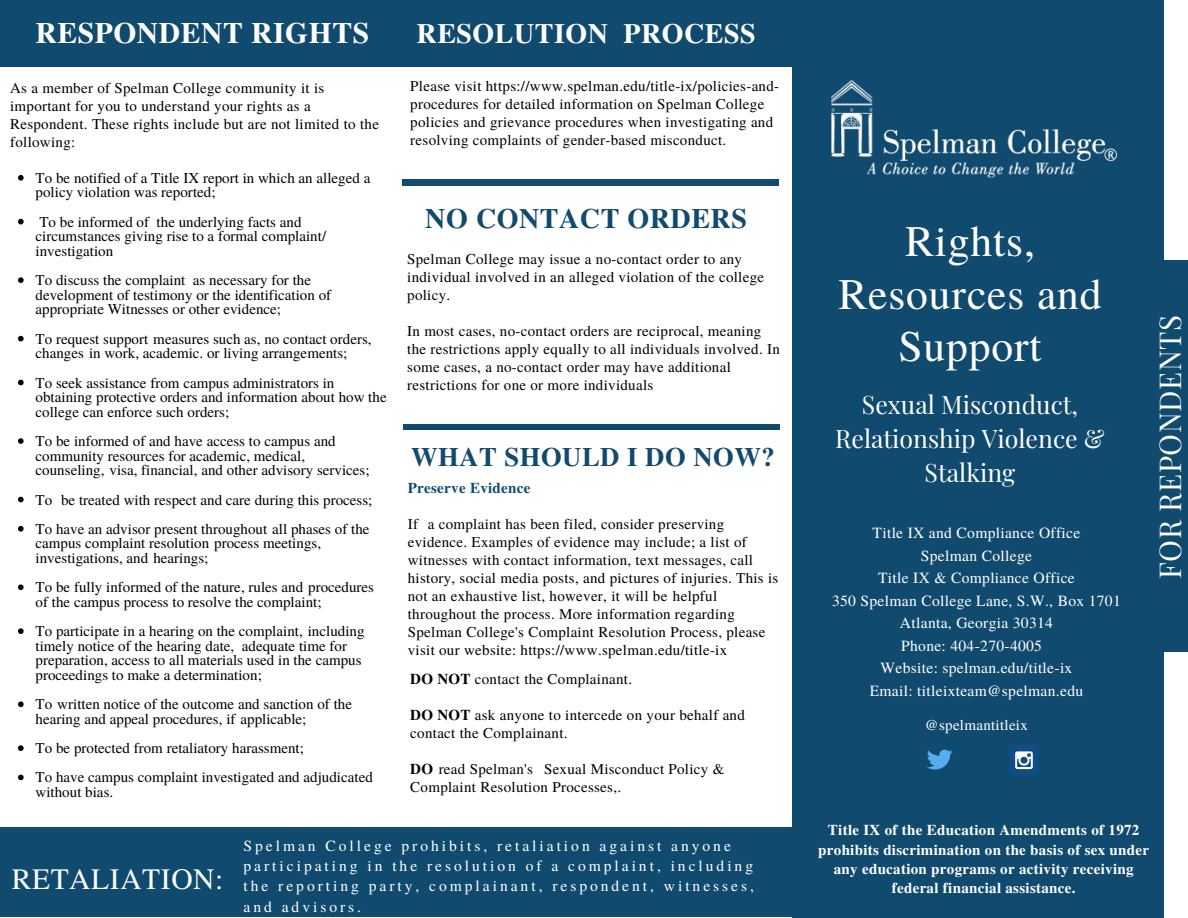
<style>
.page{position:relative;width:1188px;height:918px;background:#fff}
.page>*{position:absolute;margin:0;border:0;box-sizing:border-box;transform-origin:0 0}
.t1{font:43.65px/52.8px "Te X Gyre Termes";letter-spacing:.02em;color:#fff;text-align:center}
.t2{font:700 29.55px "Te X Gyre Termes";letter-spacing:.02em;color:#fff}
.t3{font:29.55px "Playfair Display";letter-spacing:.02em;color:#fff}
.t4{font:29.55px "Te X Gyre Termes";letter-spacing:.02em;color:#fff}
.t5{font:700 28.05px "Te X Gyre Termes";letter-spacing:.02em;color:#104a6e}
.t6{font:700 27.9px "Te X Gyre Termes";letter-spacing:.02em;color:#fff}
.t7{font:700 26.55px "Te X Gyre Termes";letter-spacing:.02em;color:#104a6e}
.t8{font:24.9px/33.8px "Playfair Display";color:#fff;text-align:center}
.t9{font:15.6px "Te X Gyre Termes";letter-spacing:.02em;color:#fff}
.t10{font:15.6px/20.2px "Te X Gyre Termes";letter-spacing:.19em;color:#fff}
.t11{font:15px/14.7px "Te X Gyre Termes";color:#000}
.t12{font:15px/18px "Te X Gyre Termes";letter-spacing:.02em;color:#000}
.t13{font:700 15px/19.2px "Te X Gyre Termes";letter-spacing:.02em;color:#fff;text-align:center}
.t14{font:700 15px "Te X Gyre Termes";letter-spacing:.02em;color:#104a6e}
.t15{font:15px "Te X Gyre Termes";letter-spacing:.02em;color:#fff}
.s1{font-weight:700}
</style>
<div class="page">
<div style="left:0;top:0;width:814px;height:66px;background:#104a6e"></div>
<div style="left:0;top:828px;width:792px;height:89px;background:#104a6e"></div>
<div style="left:792px;top:0;width:371px;height:918px;background:#104a6e"></div>
<div style="left:813px;top:261px;width:375px;height:391px;background:#104a6e"></div>
<img style="left:831px;top:80px;width:286px;height:98px">
<div style="left:402px;top:180px;width:377px;height:5px;background:#104a6e"></div>
<svg style="left:927px;top:750px;width:25px;height:19px"></svg>
<div style="left:1009px;top:745px;width:30px;height:30px;background:#0d4f83;border-radius:5px"></div>
<svg style="left:1015px;top:751px;width:18px;height:18px"></svg>
<svg style="left:18px;top:175px;width:6px;height:6px"></svg>
<svg style="left:18px;top:219px;width:6px;height:5px"></svg>
<svg style="left:18px;top:277px;width:6px;height:6px"></svg>
<svg style="left:18px;top:336px;width:6px;height:5px"></svg>
<svg style="left:18px;top:380px;width:6px;height:5px"></svg>
<svg style="left:18px;top:438px;width:6px;height:6px"></svg>
<svg style="left:18px;top:497px;width:6px;height:5px"></svg>
<svg style="left:18px;top:526px;width:6px;height:6px"></svg>
<svg style="left:18px;top:584px;width:6px;height:6px"></svg>
<svg style="left:18px;top:628px;width:6px;height:6px"></svg>
<svg style="left:18px;top:701px;width:6px;height:6px"></svg>
<svg style="left:18px;top:745px;width:6px;height:6px"></svg>
<svg style="left:18px;top:775px;width:6px;height:5px"></svg>
<div style="left:403px;top:424px;width:377px;height:6px;background:#104a6e"></div>
<p class="t2" style="left:35px;top:10px;width:335px">RESPONDENT RIGHTS</p>
<p class="t6" style="left:417px;top:12px;width:341px">RESOLUTION PROCESS</p>
<p class="t12" style="left:10px;top:78px;width:370px">As a member of Spelman College community it is important for you to understand your rights as a Respondent. These rights include but are not limited to the following:</p>
<p class="t11" style="left:36px;top:170px;width:336px">To be notified of a Title IX report in which an alleged a policy violation was reported;</p>
<p class="t11" style="left:36px;top:214px;width:292px">To be informed of the underlying facts and circumstances giving rise to a formal complaint/ investigation</p>
<p class="t11" style="left:36px;top:272px;width:297px">To discuss the complaint as necessary for the development of testimony or the identification of appropriate Witnesses or other evidence;</p>
<p class="t11" style="left:36px;top:331px;width:338px">To request support measures such as, no contact orders, changes in work, academic. or living arrangements;</p>
<p class="t11" style="left:36px;top:374px;width:353px">To seek assistance from campus administrators in obtaining protective orders and information about how the college can enforce such orders;</p>
<p class="t11" style="left:36px;top:433px;width:335px">To be informed of and have access to campus and community resources for academic, medical, counseling, visa, financial, and other advisory services;</p>
<p class="t11" style="left:36px;top:491px;width:338px">To be treated with respect and care during this process;</p>
<p class="t11" style="left:36px;top:521px;width:335px">To have an advisor present throughout all phases of the campus complaint resolution process meetings, investigations, and hearings;</p>
<p class="t11" style="left:36px;top:579px;width:340px">To be fully informed of the nature, rules and procedures of the campus process to resolve the complaint;</p>
<p class="t11" style="left:36px;top:623px;width:330px">To participate in a hearing on the complaint, including timely notice of the hearing date, adequate time for preparation, access to all materials used in the campus proceedings to make a determination;</p>
<p class="t11" style="left:36px;top:696px;width:318px">To written notice of the outcome and sanction of the hearing and appeal procedures, if applicable;</p>
<p class="t11" style="left:36px;top:740px;width:270px">To be protected from retaliatory harassment;</p>
<p class="t11" style="left:36px;top:769px;width:339px">To have campus complaint investigated and adjudicated without bias.</p>
<p class="t12" style="left:410px;top:76px;width:370px">Please visit https://www.spelman.edu/title-ix/policies-and&shy;procedures for detailed information on Spelman College policies and grievance procedures when investigating and resolving complaints of gender-based misconduct.</p>
<p class="t5" style="left:425px;top:196px;width:323px">NO CONTACT ORDERS</p>
<p class="t12" style="left:407px;top:249px;width:358px">Spelman College may issue a no-contact order to any individual involved in an alleged violation of the college policy.</p>
<p class="t12" style="left:407px;top:321px;width:374px">In most cases, no-contact orders are reciprocal, meaning the restrictions apply equally to all individuals involved. In some cases, a no-contact order may have additional restrictions for one or more individuals</p>
<p class="t1" style="left:838px;top:212px;width:265px">Rights,<br>Resources and<br>Support</p>
<p class="t8" style="left:835px;top:387px;width:271px">Sexual Misconduct,<br>Relationship Violence &amp;<br>Stalking</p>
<p class="t7" style="left:411px;top:436px;width:365px">WHAT SHOULD I DO NOW?</p>
<p class="t14" style="left:408px;top:476px;width:124px">Preserve Evidence</p>
<p class="t12" style="left:408px;top:514px;width:372px">If a complaint has been filed, consider preserving evidence. Examples of evidence may include; a list of witnesses with contact information, text messages, call history, social media posts, and pictures of injuries. This is not an exhaustive list, however, it will be helpful throughout the process. More information regarding Spelman College's Complaint Resolution Process, please visit our website: https://www.spelman.edu/title-ix</p>
<p class="t9" style="left:873px;top:522px;width:209px">Title IX and Compliance Office</p>
<p class="t9" style="left:921px;top:544px;width:113px">Spelman College</p>
<p class="t9" style="left:878px;top:567px;width:198px">Title IX &amp; Compliance Office</p>
<p class="t9" style="left:832px;top:589px;width:290px">350 Spelman College Lane, S.W., Box 1701</p>
<p class="t9" style="left:900px;top:612px;width:155px">Atlanta, Georgia 30314</p>
<p class="t9" style="left:901px;top:634px;width:142px">Phone: 404-270-4005</p>
<p class="t9" style="left:881px;top:657px;width:193px">Website: spelman.edu/title-ix</p>
<p class="t9" style="left:870px;top:679px;width:215px">Email: titleixteam@spelman.edu</p>
<p class="t12" style="left:410px;top:669px;width:223px"><span class="s1">DO NOT</span> contact the Complainant.</p>
<p class="t12" style="left:410px;top:705px;width:336px"><span class="s1">DO NOT</span> ask anyone to intercede on your behalf and contact the Complainant.</p>
<p class="t12" style="left:410px;top:759px;width:316px"><span class="s1">DO</span> read Spelman's Sexual Misconduct Policy &amp;<br>Complaint Resolution Processes,.</p>
<p class="t15" style="left:925px;top:714px;width:104px">@spelmantitleix</p>
<p class="t3" style="left:1149px;top:579px;width:266px;rotate:-90deg">FOR REPONDENTS</p>
<p class="t4" style="left:12px;top:857px;width:213px">RETALIATION:</p>
<p class="t10" style="left:244px;top:835px;width:512px">Spelman College prohibits, retaliation against anyone participating in the resolution of a complaint, including the reporting party, complainant, respondent, witnesses, and advisors.</p>
<p class="t13" style="left:818px;top:820px;width:332px">Title IX of the Education Amendments of 1972 prohibits discrimination on the basis of sex under any education programs or activity receiving federal financial assistance.</p>
</div>
